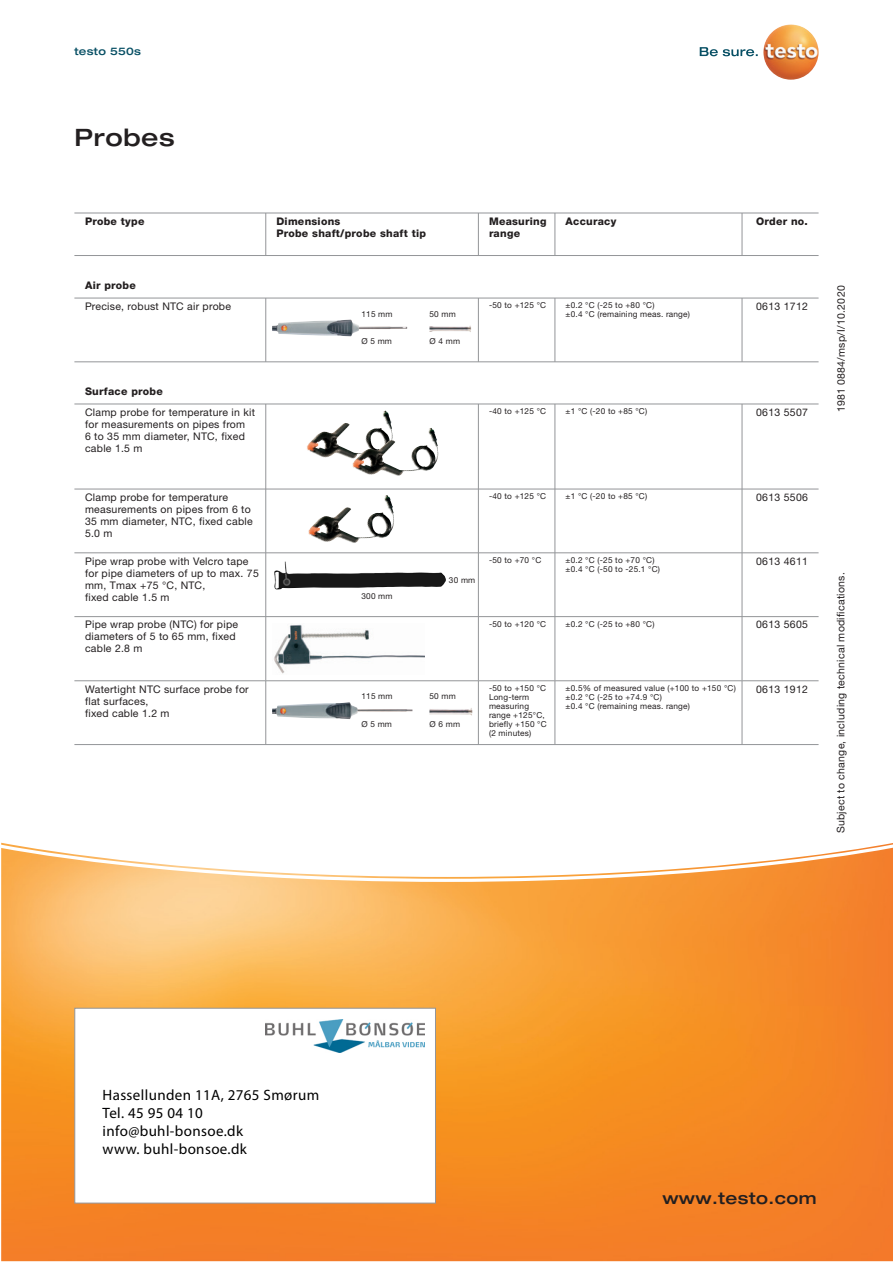
<style>
.page{position:relative;width:893px;height:1263px;background:#fff}
.page>*{position:absolute;margin:0;border:0;box-sizing:border-box;transform-origin:0 0}
.t1{font:500 expanded 24px "Helvetica Neue LTW1 G";letter-spacing:.025em;color:#231f20}
.t2{font:500 expanded 16.5px "Helvetica Neue LTW1 G";letter-spacing:.025em;color:#231f20}
.t3{font:15px/18px "Myriad Pro";letter-spacing:.025em;color:#000001}
.t4{font:10.5px/12px "Helvetica Neue LTW1 G";letter-spacing:.025em;color:#231f20}
.t5{font:800 10.5px/12px "Helvetica Neue LTW1 G";letter-spacing:.025em;color:#231f20}
.t6{font:500 expanded 10.5px "Helvetica Neue LTW1 G";letter-spacing:.025em;color:#074f64}
.t7{font:8.25px/9px "Helvetica Neue LTW1 G";letter-spacing:.025em;color:#231f20}
</style>
<div class="page">
<svg style="left:1px;top:842px;width:892px;height:420px;background:#f79f47"></svg>
<svg style="left:700px;top:47px;width:58px;height:9px"></svg>
<img style="left:763px;top:24px;width:56px;height:56px;border-radius:28px">
<img style="left:307px;top:411px;width:85px;height:44px">
<img style="left:352px;top:428px;width:85px;height:44px">
<img style="left:274px;top:562px;width:172px;height:28px">
<img style="left:272px;top:702px;width:140px;height:17px">
<img style="left:274px;top:624px;width:150px;height:50px">
<img style="left:429px;top:708px;width:44px;height:8px">
<img style="left:272px;top:320px;width:135px;height:16px">
<img style="left:429px;top:325px;width:42px;height:7px">
<img style="left:308px;top:495px;width:85px;height:44px">
<div style="left:74px;top:1008px;width:362px;height:195px;background:#fff;border:1px solid #939598"></div>
<hr style="left:74px;top:213px;width:745px;height:1px;background:#939598">
<hr style="left:74px;top:404px;width:745px;height:1px;background:#939598">
<hr style="left:74px;top:489px;width:745px;height:1px;background:#939598">
<hr style="left:74px;top:680px;width:745px;height:1px;background:#939598">
<hr style="left:74px;top:616px;width:745px;height:1px;background:#939598">
<hr style="left:74px;top:744px;width:745px;height:1px;background:#939598">
<hr style="left:265px;top:213px;width:1px;height:42px;background:#939598">
<hr style="left:265px;top:404px;width:1px;height:85px;background:#939598">
<hr style="left:265px;top:553px;width:1px;height:64px;background:#939598">
<hr style="left:265px;top:681px;width:1px;height:63px;background:#939598">
<hr style="left:265px;top:617px;width:1px;height:63px;background:#939598">
<hr style="left:478px;top:213px;width:1px;height:42px;background:#939598">
<hr style="left:478px;top:404px;width:1px;height:85px;background:#939598">
<hr style="left:478px;top:553px;width:1px;height:64px;background:#939598">
<hr style="left:478px;top:681px;width:1px;height:63px;background:#939598">
<hr style="left:478px;top:617px;width:1px;height:63px;background:#939598">
<hr style="left:555px;top:213px;width:1px;height:42px;background:#939598">
<hr style="left:555px;top:404px;width:1px;height:85px;background:#939598">
<hr style="left:555px;top:553px;width:1px;height:64px;background:#939598">
<hr style="left:555px;top:681px;width:1px;height:63px;background:#939598">
<hr style="left:555px;top:617px;width:1px;height:63px;background:#939598">
<hr style="left:742px;top:213px;width:1px;height:42px;background:#939598">
<hr style="left:742px;top:404px;width:1px;height:85px;background:#939598">
<hr style="left:742px;top:553px;width:1px;height:64px;background:#939598">
<hr style="left:742px;top:681px;width:1px;height:63px;background:#939598">
<hr style="left:742px;top:617px;width:1px;height:63px;background:#939598">
<hr style="left:74px;top:298px;width:745px;height:1px;background:#939598">
<hr style="left:265px;top:298px;width:1px;height:64px;background:#939598">
<hr style="left:478px;top:298px;width:1px;height:64px;background:#939598">
<hr style="left:555px;top:298px;width:1px;height:64px;background:#939598">
<hr style="left:742px;top:298px;width:1px;height:64px;background:#939598">
<hr style="left:74px;top:255px;width:745px;height:1px;background:#939598">
<hr style="left:74px;top:361px;width:745px;height:1px;background:#939598">
<hr style="left:265px;top:489px;width:1px;height:64px;background:#939598">
<hr style="left:478px;top:489px;width:1px;height:64px;background:#939598">
<hr style="left:555px;top:489px;width:1px;height:64px;background:#939598">
<hr style="left:742px;top:489px;width:1px;height:64px;background:#939598">
<hr style="left:74px;top:552px;width:745px;height:1px;background:#939598">
<img style="left:266px;top:1019px;width:158px;height:33px">
<p class="t6" style="left:74px;top:44px;width:68px">testo 550s</p>
<h1 class="t1" style="left:74px;top:122px;width:102px">Probes</h1>
<p class="t5" style="left:85px;top:215px;width:61px">Probe type</p>
<p class="t5" style="left:85px;top:279px;width:52px">Air probe</p>
<p class="t5" style="left:276px;top:215px;width:151px">Dimensions<br>Probe shaft/probe shaft tip</p>
<p class="t5" style="left:489px;top:215px;width:59px">Measuring range</p>
<p class="t5" style="left:566px;top:215px;width:52px">Accuracy</p>
<p class="t5" style="left:756px;top:215px;width:53px">Order no.</p>
<p class="t4" style="left:85px;top:300px;width:148px">Precise, robust NTC air probe</p>
<p class="t7" style="left:489px;top:301px;width:59px">-50 to +125 °C</p>
<p class="t7" style="left:566px;top:301px;width:126px">±0.2 °C (-25 to +80 °C)<br>±0.4 °C (remaining meas. range)</p>
<p class="t4" style="left:756px;top:300px;width:53px">0613 1712</p>
<p class="t7" style="left:361px;top:309px;width:33px">115 mm</p>
<p class="t7" style="left:429px;top:309px;width:28px">50 mm</p>
<p class="t7" style="left:361px;top:337px;width:32px">Ø 5 mm</p>
<p class="t7" style="left:429px;top:337px;width:32px">Ø 4 mm</p>
<p class="t5" style="left:85px;top:385px;width:79px">Surface probe</p>
<p class="t4" style="left:85px;top:406px;width:171px">Clamp probe for temperature in kit for measurements on pipes from<br>6 to 35 mm diameter, NTC, fixed cable 1.5 m</p>
<p class="t7" style="left:489px;top:407px;width:59px">-40 to +125 °C</p>
<p class="t7" style="left:566px;top:407px;width:83px">±1 °C (-20 to +85 °C)</p>
<p class="t4" style="left:756px;top:406px;width:53px">0613 5507</p>
<p class="t4" style="left:85px;top:491px;width:169px">Clamp probe for temperature measurements on pipes from 6 to<br>35 mm diameter, NTC, fixed cable<br>5.0 m</p>
<p class="t7" style="left:489px;top:492px;width:59px">-40 to +125 °C</p>
<p class="t7" style="left:566px;top:492px;width:83px">±1 °C (-20 to +85 °C)</p>
<p class="t4" style="left:756px;top:491px;width:53px">0613 5506</p>
<p class="t4" style="left:85px;top:555px;width:175px">Pipe wrap probe with Velcro tape for pipe diameters of up to max. 75 mm, Tmax +75 °C, NTC,<br>fixed cable 1.5 m</p>
<p class="t7" style="left:361px;top:592px;width:33px">300 mm</p>
<p class="t7" style="left:449px;top:575px;width:28px">30 mm</p>
<p class="t7" style="left:489px;top:555px;width:54px">-50 to +70 °C</p>
<p class="t7" style="left:566px;top:555px;width:96px">±0.2 °C (-25 to +70 °C) ±0.4 °C (-50 to -25.1 °C)</p>
<p class="t4" style="left:756px;top:555px;width:53px">0613 4611</p>
<p class="t4" style="left:85px;top:618px;width:155px">Pipe wrap probe (NTC) for pipe diameters of 5 to 65 mm, fixed cable 2.8 m</p>
<p class="t7" style="left:489px;top:619px;width:59px">-50 to +120 °C</p>
<p class="t7" style="left:566px;top:619px;width:90px">±0.2 °C (-25 to +80 °C)</p>
<p class="t4" style="left:756px;top:618px;width:53px">0613 5605</p>
<p class="t4" style="left:85px;top:683px;width:165px">Watertight NTC surface probe for flat surfaces,<br>fixed cable 1.2 m</p>
<p class="t7" style="left:361px;top:692px;width:33px">115 mm</p>
<p class="t7" style="left:429px;top:692px;width:28px">50 mm</p>
<p class="t7" style="left:361px;top:719px;width:32px">Ø 5 mm</p>
<p class="t7" style="left:429px;top:719px;width:32px">Ø 6 mm</p>
<p class="t7" style="left:489px;top:683px;width:59px">-50 to +150 °C<br>Long-term measuring range +125°C, briefly +150 °C (2 minutes)</p>
<p class="t7" style="left:566px;top:683px;width:172px">±0.5% of measured value (+100 to +150 °C) ±0.2 °C (-25 to +74.9 °C)<br>±0.4 °C (remaining meas. range)</p>
<p class="t4" style="left:756px;top:683px;width:53px">0613 1912</p>
<p class="t4" style="left:835px;top:412px;width:128px;rotate:-90deg">1981 0884/msp/I/10.2020</p>
<p class="t4" style="left:835px;top:833px;width:263px;rotate:-90deg">Subject to change, including technical modifications.</p>
<h3 class="t3" style="left:103px;top:1085px;width:218px">Hassellunden 11A, 2765 Smørum<br>Tel. 45 95 04 10 info@buhl-bonsoe.dk<br>www. buhl-bonsoe.dk</h3>
<h2 class="t2" style="left:662px;top:1187px;width:156px">www.testo.com</h2>
</div>
